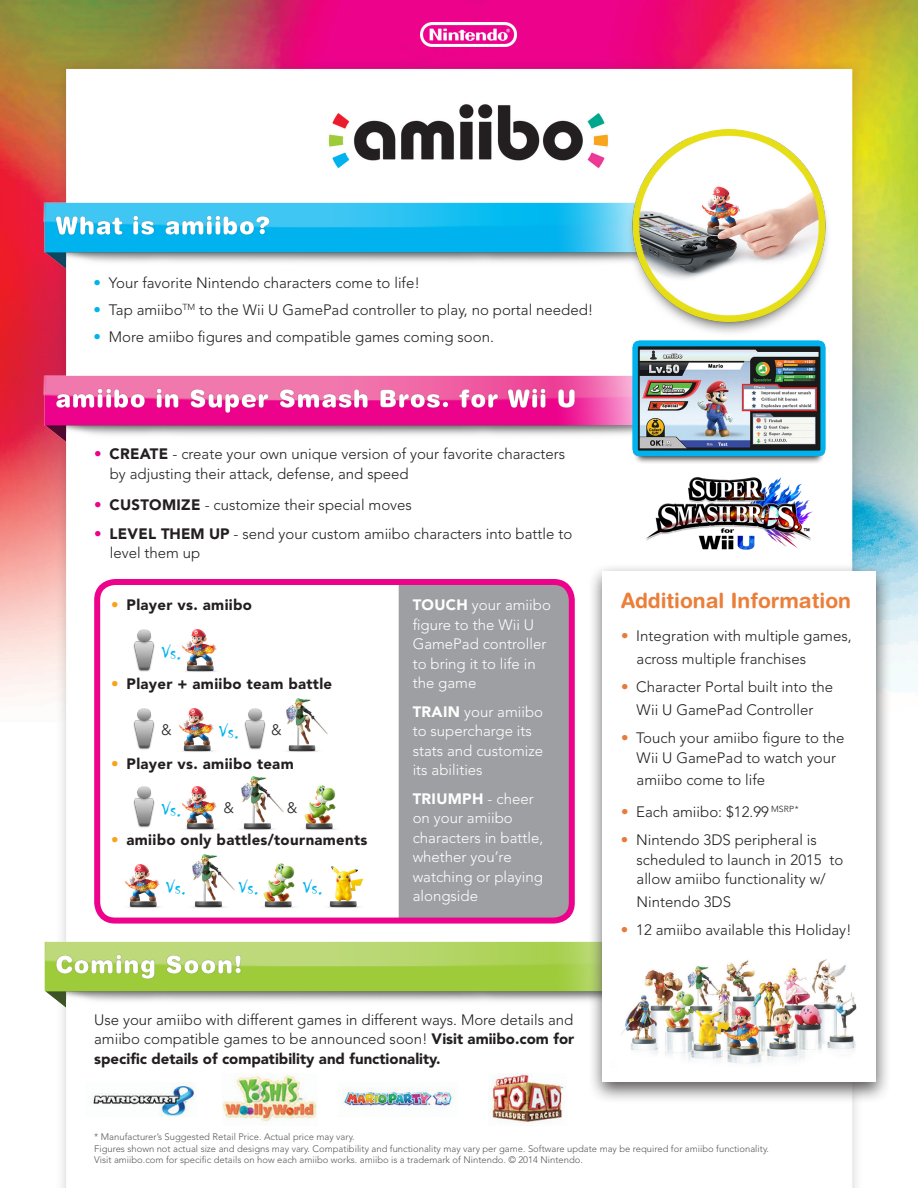
<style>
.page{position:relative;width:918px;height:1188px;background:#fff}
.page>*{position:absolute;margin:0;border:0;box-sizing:border-box;transform-origin:0 0}
.t1{font:22.8px "Chiller";color:#00b3ef}
.t2{font:700 21px "Helvetica Rounded LT Std";color:#eb7f3a}
.t3{font:300 15px/19.5px "Avenir LT Std";color:#231f20;text-align:justify}
.t4{font:300 15px/19.5px "Avenir LT Std";color:#fff}
.t5{font:900 15px "Avenir LT Std";letter-spacing:.02em;color:#231f20}
.t6{font:300 9.45px "Avenir LT Std";color:#57585a}
.s1{font-family:"Helvetica Rounded LT Std";font-weight:700;color:#00b3ef}
.s2{font-family:"Helvetica Rounded LT Std";font-weight:700;color:#ed028b}
.s3{font-weight:900}
.s4{font-family:"Helvetica Rounded LT Std";font-weight:700;color:#f7a41c}
.s5{font-family:"Helvetica Rounded LT Std";font-weight:700;color:#e77a3c}
</style>
<div class="page">
<img style="left:0;top:0;width:918px;height:1188px">
<img style="left:421px;top:23px;width:96px;height:23px">
<img style="left:315px;top:90px;width:307px;height:82px">
<div style="left:399px;top:583px;width:172px;height:327px;background:#9d9fa2"></div>
<img style="left:43px;top:344px;width:864px;height:108px">
<img style="left:43px;top:172px;width:864px;height:108px">
<img style="left:626px;top:129px;width:206px;height:207px">
<img style="left:632px;top:341px;width:194px;height:123px">
<img style="left:43px;top:910px;width:864px;height:108px">
<img style="left:86px;top:1083px;width:110px;height:33px">
<img style="left:339px;top:1083px;width:119px;height:33px">
<img style="left:222px;top:1074px;width:96px;height:51px">
<img style="left:488px;top:1074px;width:79px;height:51px">
<div style="left:587px;top:563px;width:304px;height:541px;background:#231f20;opacity:.75"></div>
<div style="left:603px;top:571px;width:273px;height:510px;background:#fff"></div>
<img style="left:621px;top:959px;width:236px;height:105px">
<img style="left:645px;top:474px;width:168px;height:78px">
<div style="left:94px;top:579px;width:481px;height:345px;border:6px solid #ed028b;border-radius:18px"></div>
<img style="left:133px;top:630px;width:21px;height:42px">
<img style="left:133px;top:786px;width:21px;height:42px">
<img style="left:133px;top:708px;width:21px;height:42px">
<img style="left:244px;top:708px;width:21px;height:42px">
<img style="left:282px;top:699px;width:45px;height:53px">
<img style="left:189px;top:855px;width:45px;height:53px">
<img style="left:238px;top:777px;width:45px;height:53px">
<img style="left:181px;top:629px;width:41px;height:44px">
<img style="left:181px;top:787px;width:41px;height:43px">
<img style="left:178px;top:709px;width:41px;height:43px">
<img style="left:123px;top:865px;width:41px;height:43px">
<img style="left:323px;top:867px;width:41px;height:41px">
<img style="left:299px;top:785px;width:41px;height:45px">
<img style="left:259px;top:863px;width:41px;height:45px">
<p class="t3" style="left:94px;top:273px;width:328px"><span class="s1">•</span> Your favorite Nintendo characters come to life!</p>
<p class="t3" style="left:94px;top:300px;width:501px"><span class="s1">•</span> Tap amiibo<sup>TM</sup> to the Wii U GamePad controller to play, no portal needed!</p>
<p class="t3" style="left:94px;top:327px;width:402px"><span class="s1">•</span> More amiibo figures and compatible games coming soon.</p>
<p class="t3" style="left:94px;top:444px;width:472px"><span class="s2">•</span> <span class="s3">CREATE</span> - create your own unique version of your favorite characters</p>
<p class="t3" style="left:110px;top:464px;width:300px">by adjusting their attack, defense, and speed</p>
<p class="t3" style="left:94px;top:495px;width:319px"><span class="s2">•</span> <span class="s3">CUSTOMIZE</span> - customize their special moves</p>
<p class="t3" style="left:94px;top:524px;width:480px"><span class="s2">•</span> <span class="s3">LEVEL THEM UP</span> - send your custom amiibo characters into battle to</p>
<p class="t3" style="left:110px;top:543px;width:92px">level them up</p>
<p class="t4" style="left:413px;top:595px;width:140px"><span class="s3">TOUCH</span> your amiibo figure to the Wii U<br>GamePad controller to bring it to life in the game</p>
<p class="t4" style="left:413px;top:702px;width:132px"><span class="s3">TRAIN</span> your amiibo to supercharge its stats and customize its abilities</p>
<p class="t4" style="left:413px;top:789px;width:132px"><span class="s3">TRIUMPH</span> - cheer on your amiibo characters in battle, whether you’re watching or playing alongside</p>
<p class="t5" style="left:111px;top:595px;width:142px"><span class="s4">•</span> Player vs. amiibo</p>
<p class="t1" style="left:162px;top:640px;width:22px">Vs.</p>
<p class="t5" style="left:111px;top:675px;width:222px"><span class="s4">•</span> Player + amiibo team battle</p>
<p class="t1" style="left:219px;top:718px;width:22px">Vs.</p>
<p class="t3" style="left:161px;top:720px;width:12px">&amp;</p>
<p class="t3" style="left:271px;top:720px;width:12px">&amp;</p>
<p class="t5" style="left:111px;top:755px;width:184px"><span class="s4">•</span> Player vs. amiibo team</p>
<p class="t1" style="left:162px;top:796px;width:22px">Vs.</p>
<p class="t3" style="left:223px;top:798px;width:12px">&amp;</p>
<p class="t3" style="left:287px;top:798px;width:12px">&amp;</p>
<p class="t5" style="left:111px;top:831px;width:258px"><span class="s4">•</span> amiibo only battles/tournaments</p>
<p class="t1" style="left:166px;top:874px;width:22px">Vs.</p>
<p class="t1" style="left:239px;top:874px;width:22px">Vs.</p>
<p class="t1" style="left:303px;top:874px;width:22px">Vs.</p>
<p class="t3" style="left:94px;top:1010px;width:482px">Use your amiibo with different games in different ways. More details and amiibo compatible games to be announced soon! <span class="s3">Visit amiibo.com for specific details of compatibility and functionality.</span></p>
<p class="t2" style="left:621px;top:588px;width:232px">Additional Information</p>
<p class="t3" style="left:621px;top:626px;width:232px"><span class="s5">•</span> Integration with multiple games,</p>
<p class="t3" style="left:637px;top:649px;width:171px">across multiple franchises</p>
<p class="t3" style="left:621px;top:677px;width:214px"><span class="s5">•</span> Character Portal built into the</p>
<p class="t3" style="left:637px;top:700px;width:178px">Wii U GamePad Controller</p>
<p class="t3" style="left:621px;top:728px;width:225px"><span class="s5">•</span> Touch your amiibo figure to the</p>
<p class="t3" style="left:637px;top:748px;width:201px">Wii U GamePad to watch your</p>
<p class="t3" style="left:637px;top:770px;width:130px">amiibo come to life</p>
<p class="t3" style="left:621px;top:802px;width:179px"><span class="s5">•</span> Each amiibo: $12.99 <sup>MSRP*</sup></p>
<p class="t3" style="left:621px;top:830px;width:197px"><span class="s5">•</span> Nintendo 3DS peripheral is</p>
<p class="t3" style="left:637px;top:850px;width:208px">scheduled to launch in 2015 to</p>
<p class="t3" style="left:637px;top:869px;width:191px">allow amiibo functionality w/</p>
<p class="t3" style="left:637px;top:892px;width:96px">Nintendo 3DS</p>
<p class="t3" style="left:621px;top:920px;width:232px"><span class="s5">•</span> 12 amiibo available this Holiday!</p>
<p class="t6" style="left:94px;top:1131px;width:262px">* Manufacturer’s Suggested Retail Price. Actual price may vary.</p>
<p class="t6" style="left:94px;top:1144px;width:676px">Figures shown not actual size and designs may vary. Compatibility and functionality may vary per game. Software update may be required for amiibo functionality.</p>
<p class="t6" style="left:94px;top:1155px;width:490px">Visit amiibo.com for specific details on how each amiibo works. amiibo is a trademark of Nintendo. © 2014 Nintendo.</p>
</div>
